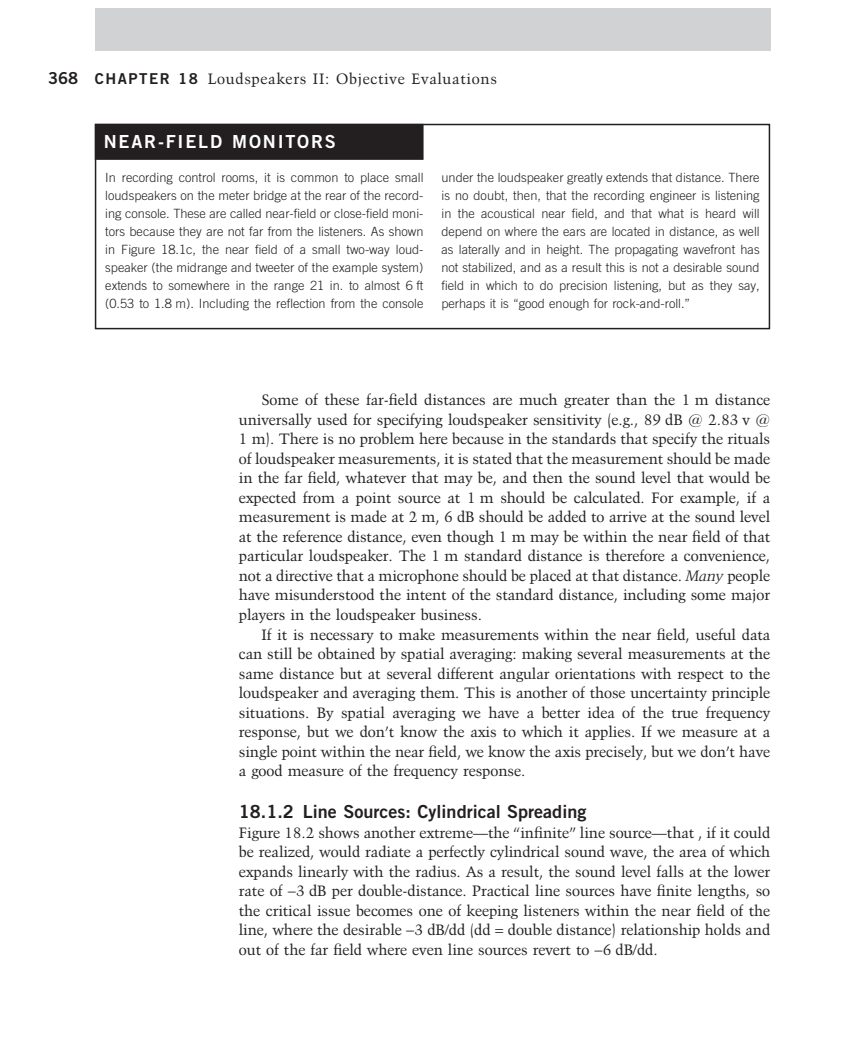
<style>
.page{position:relative;width:853px;height:1042px;background:#fff}
.page>*{position:absolute;margin:0;border:0;box-sizing:border-box;transform-origin:0 0}
.t1{font:18px "Trade Gothic Bold Two";color:#231f20}
.t2{font:18px "Trade Gothic Bold Two";letter-spacing:.1em;color:#fff}
.t3{font:15px/19.5px "Kuenstler 480 BT";color:#231f20;text-align:justify}
.t4{font:15px "Kuenstler 480 BT";letter-spacing:.05em;color:#231f20}
.t5{font:300 12.75px/18px "Trade Gothic";color:#231f20;text-align:justify}
.s1{font-family:"Trade Gothic Bold Two";font-size:16.5px}
.s2{font-family:"Trade Gothic Bold Two"}
.s3{font-style:italic}
</style>
<div class="page">
<div style="left:95px;top:9px;width:675px;height:42px;background:#d1d2d4"></div>
<div style="left:95px;top:124px;width:675px;height:205px;border:2px solid #231f20"></div>
<div style="left:95px;top:124px;width:328px;height:36px;background:#231f20"></div>
<p class="t4" style="left:48px;top:73px;width:450px"><span class="s1">368</span> <span class="s2">CHAPTER 18</span> Loudspeakers II: Objective Evaluations</p>
<p class="t2" style="left:104px;top:135px;width:234px">NEAR-FIELD MONITORS</p>
<p class="t5" style="left:105px;top:170px;width:320px">In recording control rooms, it is common to place small loudspeakers on the meter bridge at the rear of the record&shy;ing console. These are called near-field or close-field moni&shy;tors because they are not far from the listeners. As shown in Figure 18.1c, the near field of a small two-way loud&shy;speaker (the midrange and tweeter of the example system) extends to somewhere in the range 21 in. to almost 6 ft (0.53 to 1.8 m). Including the reflection from the console</p>
<p class="t5" style="left:441px;top:170px;width:320px">under the loudspeaker greatly extends that distance. There is no doubt, then, that the recording engineer is listening in the acoustical near field, and that what is heard will depend on where the ears are located in distance, as well as laterally and in height. The propagating wavefront has not stabilized, and as a result this is not a desirable sound field in which to do precision listening, but as they say, perhaps it is “good enough for rock-and-roll.”</p>
<p class="t3" style="left:239px;top:391px;width:533px;text-indent:22px">Some of these far-field distances are much greater than the 1 m distance universally used for specifying loudspeaker sensitivity (e.g., 89 dB @ 2.83 v @ 1 m). There is no problem here because in the standards that specify the rituals of loudspeaker measurements, it is stated that the measurement should be made in the far field, whatever that may be, and then the sound level that would be expected from a point source at 1 m should be calculated. For example, if a measurement is made at 2 m, 6 dB should be added to arrive at the sound level at the reference distance, even though 1 m may be within the near field of that particular loudspeaker. The 1 m standard distance is therefore a convenience, not a directive that a microphone should be placed at that distance. <span class="s3">Many</span> people have misunderstood the intent of the standard distance, including some major players in the loudspeaker business.</p>
<p class="t3" style="left:239px;top:625px;width:533px;text-indent:22px">If it is necessary to make measurements within the near field, useful data can still be obtained by spatial averaging: making several measurements at the same distance but at several different angular orientations with respect to the loudspeaker and averaging them. This is another of those uncertainty principle situations. By spatial averaging we have a better idea of the true frequency response, but we don’t know the axis to which it applies. If we measure at a single point within the near field, we know the axis precisely, but we don’t have a good measure of the frequency response.</p>
<p class="t1" style="left:239px;top:805px;width:349px">18.1.2 Line Sources: Cylindrical Spreading</p>
<p class="t3" style="left:239px;top:823px;width:533px">Figure 18.2 shows another extreme—the “infinite” line source—that , if it could be realized, would radiate a perfectly cylindrical sound wave, the area of which expands linearly with the radius. As a result, the sound level falls at the lower rate of −3 dB per double-distance. Practical line sources have finite lengths, so the critical issue becomes one of keeping listeners within the near field of the line, where the desirable −3 dB/dd (dd double distance) relationship holds and out of the far field where even line sources revert to −6 dB/dd.</p>
</div>
